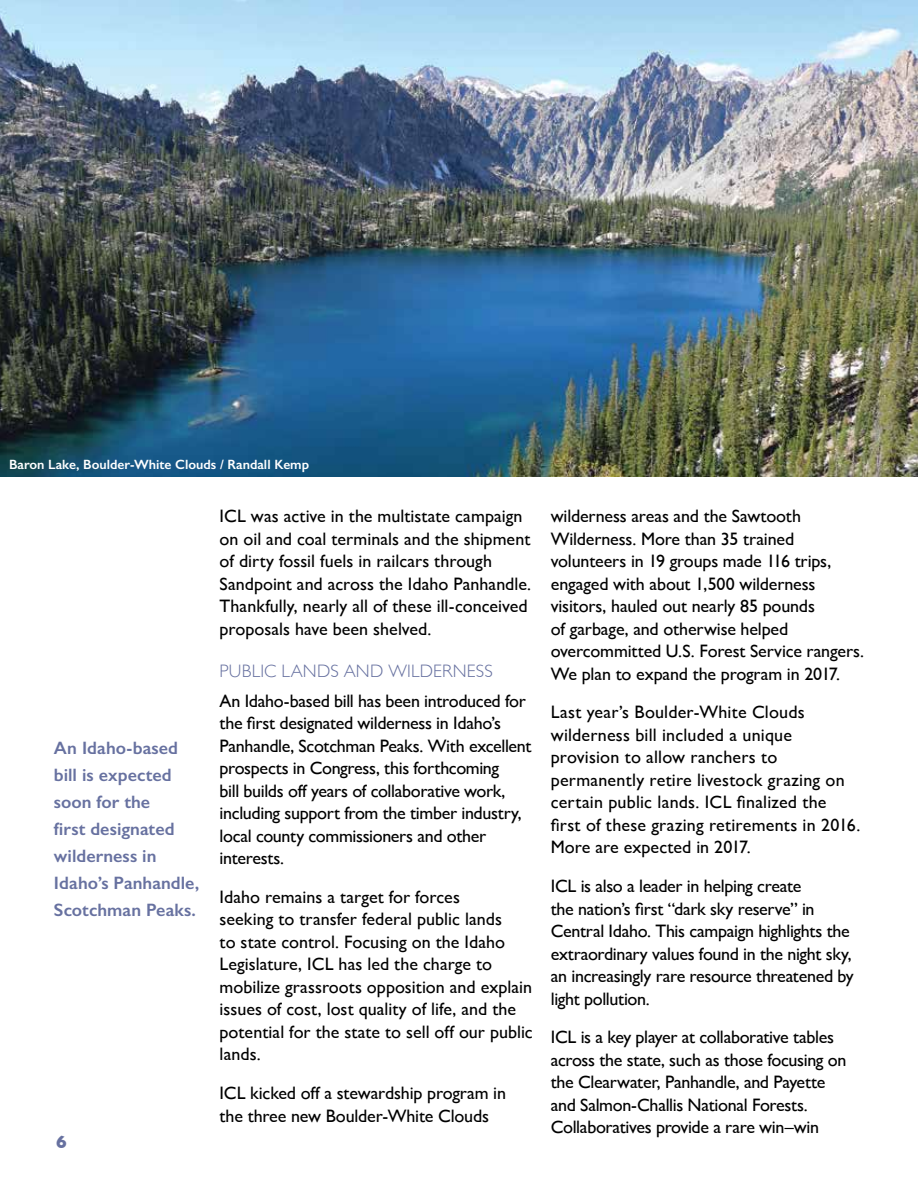
<style>
.page{position:relative;width:918px;height:1188px;background:#fff}
.page>*{position:absolute;margin:0;border:0;box-sizing:border-box;transform-origin:0 0}
.t1{font:18px/22.5px "Gill Sans";letter-spacing:-.005em;color:#000}
.t2{font:600 18px/27px "Gill Sans";letter-spacing:.005em;color:#6771a0}
.t3{font:300 18px "Gill Sans";letter-spacing:.01em;color:#6771a0}
.t4{font:700 18px "Gill Sans";color:#6771a0}
.t5{font:600 13.5px "Gill Sans";color:#fff}
</style>
<div class="page">
<img style="left:0;top:0;width:918px;height:476px">
<p class="t5" style="left:9px;top:456px;width:302px">Baron Lake, Boulder-White Clouds / Randall Kemp</p>
<p class="t2" style="left:54px;top:734px;width:147px">An Idaho-based bill is expected soon for the<br>first designated wilderness in<br>Idaho’s Panhandle,<br>Scotchman Peaks.</p>
<p class="t4" style="left:56px;top:1128px;width:12px">6</p>
<p class="t1" style="left:220px;top:505px;width:313px">ICL was active in the multistate campaign on oil and coal terminals and the shipment of dirty fossil fuels in railcars through Sandpoint and across the Idaho Panhandle.<br>Thankfully, nearly all of these ill-conceived proposals have been shelved.</p>
<p class="t3" style="left:220px;top:657px;width:275px">PUBLIC LANDS AND WILDERNESS</p>
<p class="t1" style="left:220px;top:689px;width:314px">An Idaho-based bill has been introduced for the first designated wilderness in Idaho’s Panhandle, Scotchman Peaks. With excellent prospects in Congress, this forthcoming<br>bill builds off years of collaborative work, including support from the timber industry, local county commissioners and other interests.</p>
<p class="t1" style="left:220px;top:885px;width:315px">Idaho remains a target for forces<br>seeking to transfer federal public lands<br>to state control. Focusing on the Idaho Legislature, ICL has led the charge to mobilize grassroots opposition and explain issues of cost, lost quality of life, and the potential for the state to sell off our public lands.</p>
<p class="t1" style="left:220px;top:1082px;width:288px">ICL kicked off a stewardship program in the three new Boulder-White Clouds</p>
<p class="t1" style="left:551px;top:505px;width:315px">wilderness areas and the Sawtooth Wilderness. More than 35 trained volunteers in 19 groups made 116 trips, engaged with about 1,500 wilderness visitors, hauled out nearly 85 pounds<br>of garbage, and otherwise helped overcommitted U.S. Forest Service rangers.<br>We plan to expand the program in 2017.</p>
<p class="t1" style="left:551px;top:701px;width:311px">Last year’s Boulder-White Clouds wilderness bill included a unique provision to allow ranchers to permanently retire livestock grazing on certain public lands. ICL finalized the first of these grazing retirements in 2016.<br>More are expected in 2017.</p>
<p class="t1" style="left:551px;top:875px;width:304px">ICL is also a leader in helping create<br>the nation’s first “dark sky reserve” in Central Idaho. This campaign highlights the extraordinary values found in the night sky, an increasingly rare resource threatened by light pollution.</p>
<p class="t1" style="left:551px;top:1026px;width:297px">ICL is a key player at collaborative tables across the state, such as those focusing on the Clearwater, Panhandle, and Payette and Salmon-Challis National Forests.<br>Collaboratives provide a rare win–win</p>
</div>
